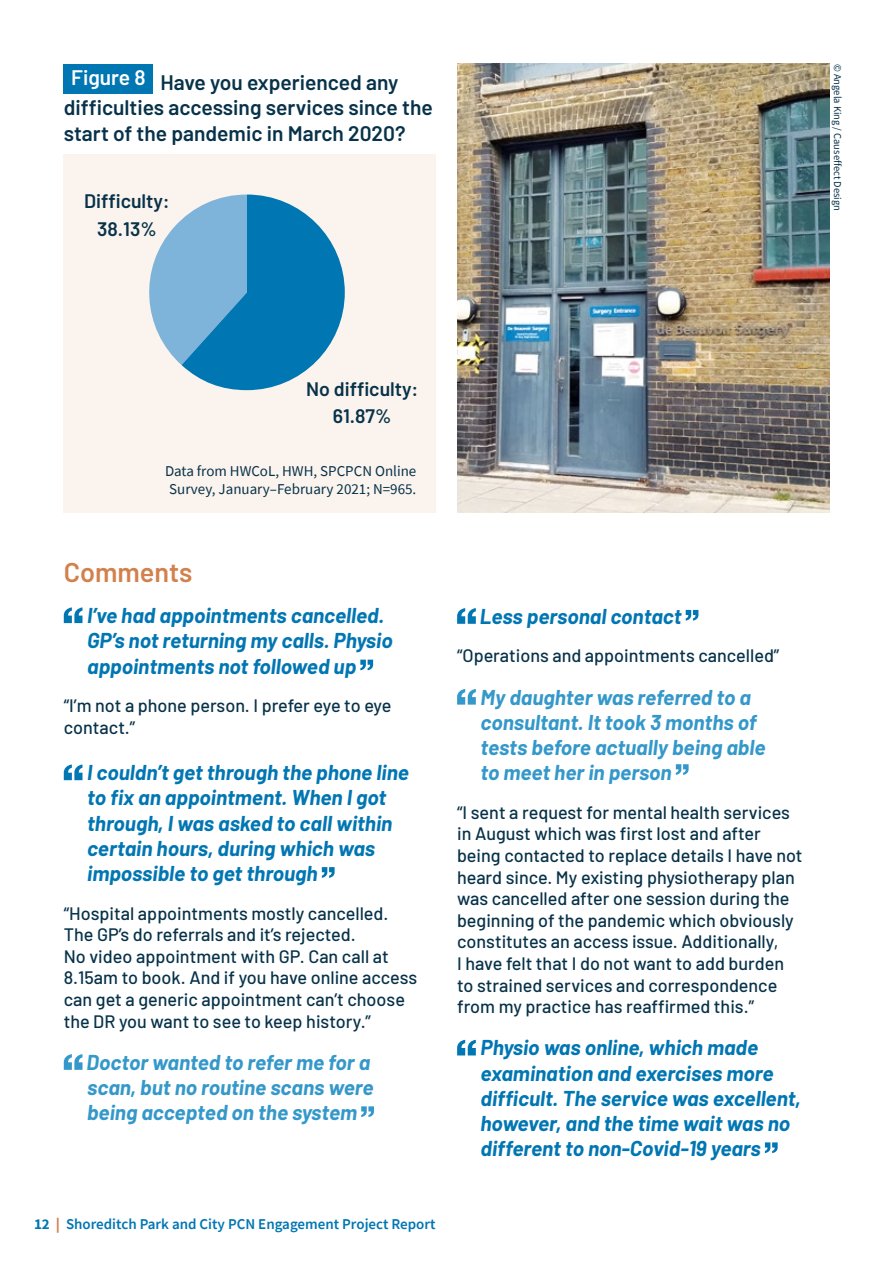
<style>
.page{position:relative;width:893px;height:1263px;background:#fff}
.page>*{position:absolute;margin:0;border:0;box-sizing:border-box;transform-origin:0 0}
.t1{font:600 27px "Barlow";color:#d2814d}
.t2{font:italic 700 21px/25.2px "Barlow";color:#0076b3}
.t3{font:italic 700 21px/25.2px "Barlow";color:#3498ca}
.t4{font:600 21px/25.2px "Barlow";color:#073249}
.t5{font:600 21px "Barlow";color:#fff}
.t6{font:600 19.5px/27.6px "Barlow";color:#073249;text-align:center}
.t7{font:500 18px/21.6px "Barlow";color:#073249}
.t8{font:15px/18px "Source Sans Pro";color:#073249}
.t9{font:600 15px "Source Sans Pro";color:#0076b3}
.t10{font:10.5px "Source Sans Pro";color:#073249}
.s1{font-weight:700}
.s2{font-weight:900;color:#d2814d}
</style>
<div class="page">
<div style="left:64px;top:154px;width:372px;height:358px;background:#fbf3ed"></div>
<img style="left:457px;top:64px;width:372px;height:448px">
<svg style="left:64px;top:607px;width:18px;height:16px"></svg>
<svg style="left:360px;top:660px;width:13px;height:10px"></svg>
<svg style="left:64px;top:764px;width:18px;height:16px"></svg>
<svg style="left:322px;top:867px;width:13px;height:11px"></svg>
<svg style="left:64px;top:1054px;width:18px;height:16px"></svg>
<svg style="left:361px;top:1106px;width:13px;height:11px"></svg>
<svg style="left:149px;top:195px;width:196px;height:195px"></svg>
<div style="left:64px;top:64px;width:89px;height:30px;background:#0076b3"></div>
<svg style="left:457px;top:608px;width:19px;height:16px"></svg>
<svg style="left:686px;top:610px;width:13px;height:11px"></svg>
<svg style="left:457px;top:689px;width:19px;height:16px"></svg>
<svg style="left:676px;top:764px;width:13px;height:11px"></svg>
<svg style="left:457px;top:1040px;width:19px;height:15px"></svg>
<svg style="left:765px;top:1142px;width:13px;height:11px"></svg>
<p class="t5" style="left:71px;top:62px;width:76px">Figure 8</p>
<p class="t4" style="left:64px;top:94px;width:370px">difficulties accessing services since the start of the pandemic in March 2020?</p>
<p class="t4" style="left:160px;top:68px;width:240px">Have you experienced any</p>
<p class="t6" style="left:84px;top:185px;width:87px">Difficulty:<br>38.13%</p>
<p class="t10" style="left:844px;top:64px;width:149px;rotate:90deg">© Angela King / Causeffect Design</p>
<p class="t6" style="left:306px;top:373px;width:114px">No difficulty:<br>61.87%</p>
<p class="t8" style="left:165px;top:462px;width:253px">Data from HWCoL, HWH, SPCPCN Online<br>Survey, January–February 2021; N=965.</p>
<h1 class="t1" style="left:64px;top:553px;width:130px">Comments</h1>
<p class="t2" style="left:87px;top:601px;width:307px">I’ve had appointments cancelled.<br>GP’s not returning my calls. Physio appointments not followed up</p>
<p class="t7" style="left:64px;top:693px;width:329px">“I’m not a phone person. I prefer eye to eye contact.”</p>
<p class="t2" style="left:87px;top:758px;width:323px">I couldn’t get through the phone line to fix an appointment. When I got through, I was asked to call within certain hours, during which was impossible to get through</p>
<p class="t7" style="left:64px;top:901px;width:355px">“Hospital appointments mostly cancelled.<br>The GP’s do referrals and it’s rejected.<br>No video appointment with GP. Can call at 8.15am to book. And if you have online access can get a generic appointment can’t choose the DR you want to see to keep history.”</p>
<p class="t3" style="left:87px;top:1048px;width:288px">Doctor wanted to refer me for a scan, but no routine scans were being accepted on the system</p>
<p class="t2" style="left:480px;top:602px;width:203px">Less personal contact</p>
<p class="t7" style="left:457px;top:644px;width:324px">“Operations and appointments cancelled”</p>
<p class="t3" style="left:480px;top:683px;width:287px">My daughter was referred to a consultant. It took 3 months of tests before actually being able to meet her in person</p>
<p class="t7" style="left:457px;top:800px;width:347px">“I sent a request for mental health services in August which was first lost and after being contacted to replace details I have not heard since. My existing physiotherapy plan was cancelled after one session during the beginning of the pandemic which obviously constitutes an access issue. Additionally,<br>I have felt that I do not want to add burden to strained services and correspondence from my practice has reaffirmed this.”</p>
<p class="t2" style="left:480px;top:1034px;width:322px">Physio was online, which made examination and exercises more difficult. The service was excellent, however, and the time wait was no different to non-Covid-19 years</p>
<p class="t9" style="left:34px;top:1214px;width:403px"><span class="s1">12</span> <span class="s2">|</span> Shoreditch Park and City PCN Engagement Project Report</p>
</div>
